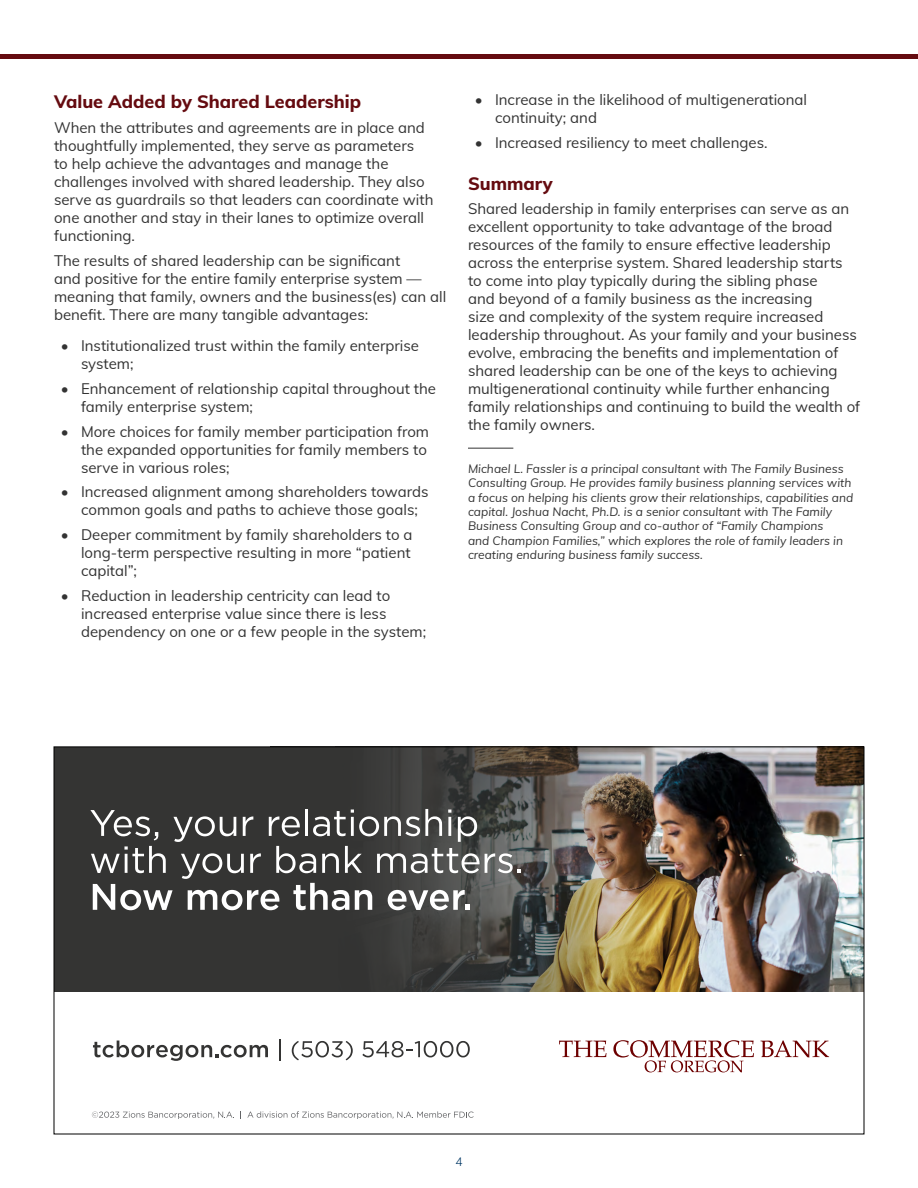
<style>
.page{position:relative;width:918px;height:1188px;background:#fff}
.page>*{position:absolute;margin:0;border:0;box-sizing:border-box;transform-origin:0 0}
.t1{font:800 18px "Mulish";color:#650b10}
.t2{font:15px/18px "Mulish";color:#333}
.t3{font:italic 12px/14.4px "Mulish";color:#333}
.t4{font:300 12px "Mulish";color:#003764}
</style>
<div class="page">
<div style="left:0;top:54px;width:918px;height:5px;background:#650b10"></div>
<hr style="left:468px;top:448px;width:45px;height:1px;background:#333">
<div style="left:54px;top:747px;width:810px;height:245px;background:#343433"></div>
<img style="left:655px;top:749px;width:207px;height:243px">
<svg style="left:92px;top:1112px;width:142px;height:7px"></svg>
<svg style="left:247px;top:1111px;width:227px;height:8px"></svg>
<img style="left:590px;top:749px;width:65px;height:243px">
<svg style="left:559px;top:1041px;width:48px;height:16px"></svg>
<svg style="left:761px;top:1040px;width:68px;height:18px"></svg>
<svg style="left:613px;top:1040px;width:141px;height:32px"></svg>
<svg style="left:93px;top:1041px;width:175px;height:20px"></svg>
<hr style="left:279px;top:1039px;width:2px;height:21px;background:#343433">
<svg style="left:292px;top:1041px;width:61px;height:19px"></svg>
<svg style="left:362px;top:1041px;width:108px;height:16px"></svg>
<svg style="left:270px;top:749px;width:320px;height:243px"></svg>
<svg style="left:90px;top:810px;width:68px;height:30px"></svg>
<svg style="left:173px;top:816px;width:63px;height:26px"></svg>
<svg style="left:243px;top:816px;width:10px;height:20px"></svg>
<svg style="left:269px;top:816px;width:31px;height:20px"></svg>
<hr style="left:305px;top:809px;width:3px;height:27px;background:#fff">
<svg style="left:313px;top:809px;width:129px;height:27px"></svg>
<hr style="left:448px;top:817px;width:3px;height:19px;background:#fff">
<svg style="left:458px;top:816px;width:19px;height:26px"></svg>
<svg style="left:91px;top:846px;width:75px;height:27px"></svg>
<svg style="left:181px;top:853px;width:63px;height:26px"></svg>
<svg style="left:250px;top:853px;width:11px;height:20px"></svg>
<svg style="left:276px;top:846px;width:40px;height:27px"></svg>
<svg style="left:322px;top:853px;width:17px;height:20px"></svg>
<svg style="left:345px;top:846px;width:17px;height:27px"></svg>
<svg style="left:377px;top:848px;width:144px;height:25px"></svg>
<svg style="left:93px;top:884px;width:80px;height:26px"></svg>
<svg style="left:188px;top:890px;width:91px;height:20px"></svg>
<svg style="left:293px;top:883px;width:56px;height:27px"></svg>
<svg style="left:355px;top:890px;width:17px;height:20px"></svg>
<svg style="left:388px;top:890px;width:82px;height:20px"></svg>
<p class="t1" style="left:54px;top:89px;width:309px">Value Added by Shared Leadership</p>
<p class="t2" style="left:54px;top:118px;width:381px">When the attributes and agreements are in place and thoughtfully implemented, they serve as parameters<br>to help achieve the advantages and manage the challenges involved with shared leadership. They also serve as guardrails so that leaders can coordinate with one another and stay in their lanes to optimize overall functioning.</p>
<p class="t2" style="left:54px;top:251px;width:394px">The results of shared leadership can be significant<br>and positive for the entire family enterprise system — meaning that family, owners and the business(es) can all benefit. There are many tangible advantages:</p>
<p class="t2" style="left:81px;top:336px;width:340px;text-indent:-20px">• Institutionalized trust within the family enterprise system;</p>
<p class="t2" style="left:81px;top:379px;width:357px;text-indent:-20px">• Enhancement of relationship capital throughout the family enterprise system;</p>
<p class="t2" style="left:81px;top:422px;width:350px;text-indent:-20px">• More choices for family member participation from the expanded opportunities for family members to serve in various roles;</p>
<p class="t2" style="left:81px;top:482px;width:349px;text-indent:-20px">• Increased alignment among shareholders towards common goals and paths to achieve those goals;</p>
<p class="t2" style="left:81px;top:525px;width:333px;text-indent:-20px">• Deeper commitment by family shareholders to a long-term perspective resulting in more “patient capital”;</p>
<p class="t2" style="left:81px;top:586px;width:347px;text-indent:-20px">• Reduction in leadership centricity can lead to increased enterprise value since there is less dependency on one or a few people in the system;</p>
<p class="t2" style="left:495px;top:90px;width:314px;text-indent:-20px">• Increase in the likelihood of multigenerational continuity; and</p>
<p class="t2" style="left:475px;top:133px;width:294px">• Increased resiliency to meet challenges.</p>
<p class="t1" style="left:468px;top:170px;width:86px">Summary</p>
<p class="t2" style="left:468px;top:199px;width:394px">Shared leadership in family enterprises can serve as an excellent opportunity to take advantage of the broad resources of the family to ensure effective leadership across the enterprise system. Shared leadership starts<br>to come into play typically during the sibling phase<br>and beyond of a family business as the increasing<br>size and complexity of the system require increased leadership throughout. As your family and your business evolve, embracing the benefits and implementation of shared leadership can be one of the keys to achieving multigenerational continuity while further enhancing family relationships and continuing to build the wealth of the family owners.</p>
<p class="t3" style="left:468px;top:461px;width:387px">Michael L. Fassler is a principal consultant with The Family Business Consulting Group. He provides family business planning services with a focus on helping his clients grow their relationships, capabilities and capital. Joshua Nacht, Ph.D. is a senior consultant with The Family Business Consulting Group and co-author of “Family Champions<br>and Champion Families,” which explores the role of family leaders in creating enduring business family success.</p>
<p class="t4" style="left:455px;top:1153px;width:9px">4</p>
</div>
